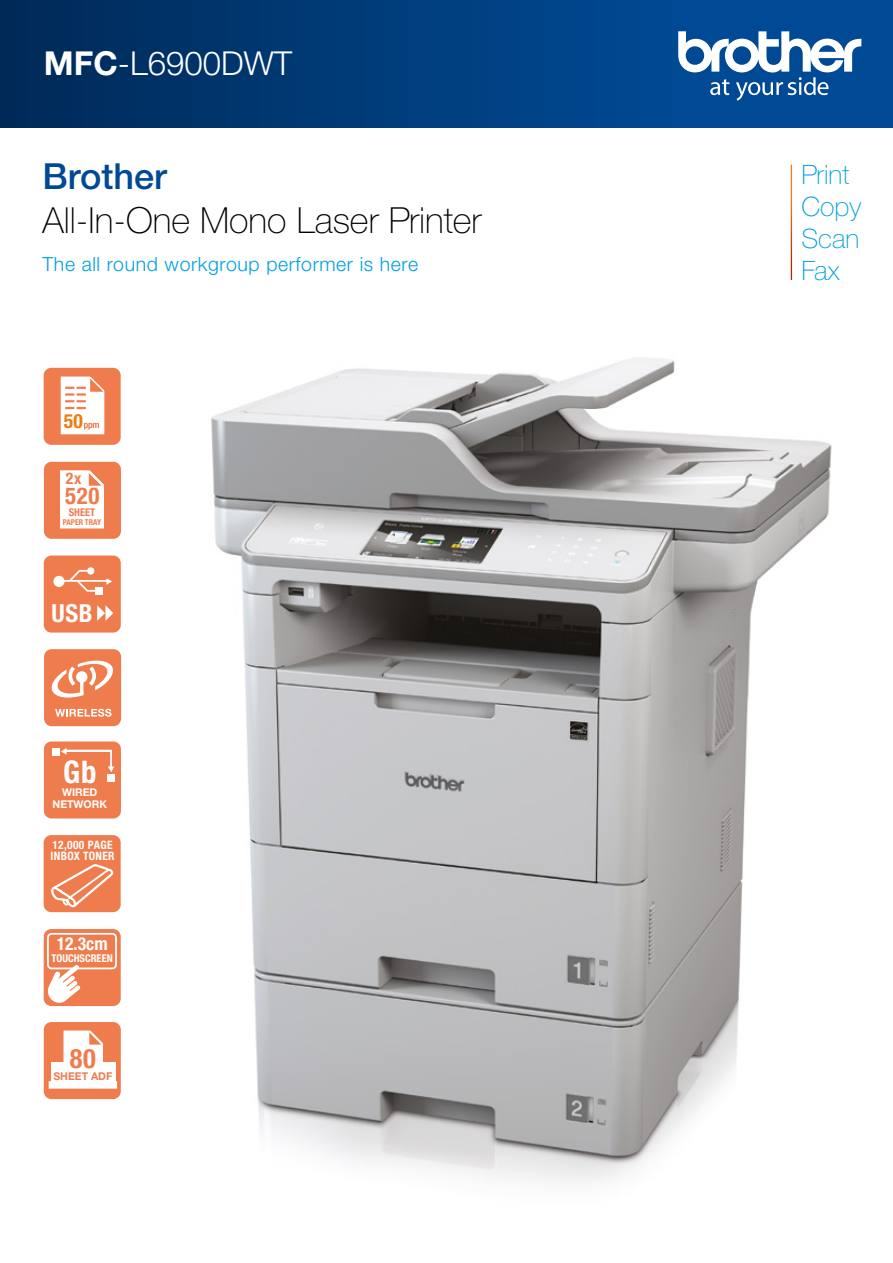
<style>
.page{position:relative;width:893px;height:1263px;background:#fff}
.page>*{position:absolute;margin:0;border:0;box-sizing:border-box;transform-origin:0 0}
.t1{font:100 36px "Helvetica Neue LTW1 G";color:#000}
.t2{font:500 36px "Helvetica Neue LTW1 G";color:#004994}
.t3{font:300 33px "Helvetica Neue LTW1 G";color:#fff}
.t4{font:700 condensed 31.2px "Helvetica Neue LTW1 G";color:#fff}
.t5{font:100 26.7px/32.1px "Helvetica Neue LTW1 G";color:#009fe3}
.t6{font:700 condensed 26.7px "Helvetica Neue LTW1 G";color:#ef7c4d}
.t7{font:700 condensed 24.9px "Helvetica Neue LTW1 G";color:#fff}
.t8{font:700 condensed 23.25px "Helvetica Neue LTW1 G";color:#ef7c4d}
.t9{font:700 condensed 19.65px "Helvetica Neue LTW1 G";color:#ef7b10}
.t10{font:300 19.5px "Helvetica Neue LTW1 G";letter-spacing:.03em;color:#009fe3}
.t11{font:700 condensed 17.85px "Helvetica Neue LTW1 G";color:#fff}
.t12{font:700 condensed 16.05px "Helvetica Neue LTW1 G";color:#ef7c4d}
.t13{font:700 condensed 11.55px/11.6px "Helvetica Neue LTW1 G";letter-spacing:.03em;color:#fff}
.t14{font:700 10.65px/12.5px "Helvetica Neue LTW1 G";color:#fff;text-align:center}
.t15{font:700 condensed 10.65px "Helvetica Neue LTW1 G";color:#fff}
.t16{font:700 10.65px "Helvetica Neue LTW1 G";color:#ef7c4d}
.t17{font:700 condensed 10.65px "Helvetica Neue LTW1 G";color:#ef7c4d}
.t18{font:700 condensed 7.95px "Helvetica Neue LTW1 G";color:#ef7c4d}
.s1{font-weight:700}
</style>
<div class="page">
<div style="left:0;top:0;width:685px;height:128px;background:linear-gradient(to right,#002a58,#004a94)"></div>
<div style="left:685px;top:0;width:208px;height:128px;background:#004994"></div>
<svg style="left:678px;top:31px;width:183px;height:70px"></svg>
<img style="left:211px;top:358px;width:621px;height:824px">
<div style="left:44px;top:368px;width:77px;height:77px;background:#ef7c4d;border-radius:8px"></div>
<svg style="left:61px;top:377px;width:43px;height:57px"></svg>
<div style="left:44px;top:462px;width:77px;height:77px;background:#ef7c4d;border-radius:8px"></div>
<svg style="left:60px;top:470px;width:44px;height:58px"></svg>
<div style="left:65px;top:506px;width:39px;height:22px;background:#fff"></div>
<div style="left:62px;top:487px;width:42px;height:17px;background:#fff"></div>
<div style="left:44px;top:555px;width:77px;height:77px;background:#ef7c4d;border-radius:8px"></div>
<div style="left:53px;top:576px;width:12px;height:11px;background:#fff;border-radius:50%"></div>
<hr style="left:62px;top:580px;width:47px;height:2px;background:#fff">
<svg style="left:106px;top:578px;width:6px;height:7px"></svg>
<div style="left:95px;top:588px;width:7px;height:7px;background:#fff"></div>
<svg style="left:67px;top:569px;width:32px;height:23px"></svg>
<svg style="left:97px;top:605px;width:16px;height:16px"></svg>
<div style="left:44px;top:649px;width:77px;height:77px;background:#ef7c4d;border-radius:8px"></div>
<svg style="left:51px;top:660px;width:62px;height:38px"></svg>
<svg style="left:55px;top:709px;width:57px;height:8px"></svg>
<div style="left:44px;top:835px;width:77px;height:77px;background:#ef7c4d;border-radius:8px"></div>
<svg style="left:51px;top:865px;width:63px;height:43px"></svg>
<div style="left:44px;top:741px;width:77px;height:77px;background:#ef7c4d;border-radius:8px"></div>
<div style="left:107px;top:775px;width:8px;height:7px;background:#fff"></div>
<div style="left:52px;top:748px;width:8px;height:7px;background:#fff"></div>
<svg style="left:108px;top:766px;width:6px;height:6px"></svg>
<svg style="left:61px;top:748px;width:6px;height:5px"></svg>
<div style="left:64px;top:750px;width:48px;height:18px;border:2px solid #fff"></div>
<div style="left:44px;top:929px;width:77px;height:77px;background:#ef7c4d;border-radius:8px"></div>
<svg style="left:47px;top:965px;width:33px;height:38px"></svg>
<div style="left:47px;top:933px;width:70px;height:36px;border:2px solid #fff;border-radius:4px"></div>
<div style="left:44px;top:1022px;width:77px;height:77px;background:#ef7c4d;border-radius:8px"></div>
<div style="left:49px;top:1081px;width:68px;height:8px;background:#fff"></div>
<svg style="left:64px;top:1030px;width:39px;height:32px"></svg>
<div style="left:51px;top:1062px;width:64px;height:21px;background:#fff"></div>
<h2 class="t3" style="left:44px;top:43px;width:250px"><span class="s1">MFC</span>-L6900DWT</h2>
<h1 class="t2" style="left:43px;top:155px;width:126px">Brother</h1>
<h1 class="t1" style="left:43px;top:198px;width:440px">All-In-One Mono Laser Printer</h1>
<p class="t10" style="left:43px;top:252px;width:377px">The all round workgroup performer is here</p>
<p class="t9" style="left:64px;top:409px;width:20px">50</p>
<p class="t12" style="left:66px;top:469px;width:17px">2x</p>
<p class="t8" style="left:65px;top:482px;width:36px">520</p>
<p class="t17" style="left:69px;top:505px;width:28px">SHEET</p>
<p class="t18" style="left:63px;top:517px;width:40px">PAPER TRAY</p>
<p class="t7" style="left:51px;top:598px;width:43px">USB</p>
<h3 class="t4" style="left:63px;top:753px;width:35px">Gb</h3>
<p class="t14" style="left:53px;top:785px;width:56px">WIRED<br>NETWORK</p>
<p class="t13" style="left:58px;top:833px;width:66px">INBOX TONER</p>
<p class="t13" style="left:51px;top:839px;width:66px">12,000 PAGE<br>INBOX TONER</p>
<h3 class="t4" style="left:65px;top:925px;width:35px">Gb</h3>
<p class="t14" style="left:64px;top:957px;width:37px">WIRED</p>
<p class="t11" style="left:57px;top:933px;width:53px">12.3cm</p>
<p class="t15" style="left:52px;top:952px;width:63px">TOUCHSCREEN</p>
<p class="t11" style="left:50px;top:950px;width:53px">12.3cm</p>
<h3 class="t6" style="left:70px;top:1042px;width:28px">80</h3>
<p class="t16" style="left:53px;top:1070px;width:61px">SHEET ADF</p>
<h3 class="t5" style="left:801px;top:158px;width:61px">Print<br>Copy<br>Scan<br>Fax</h3>
</div>
